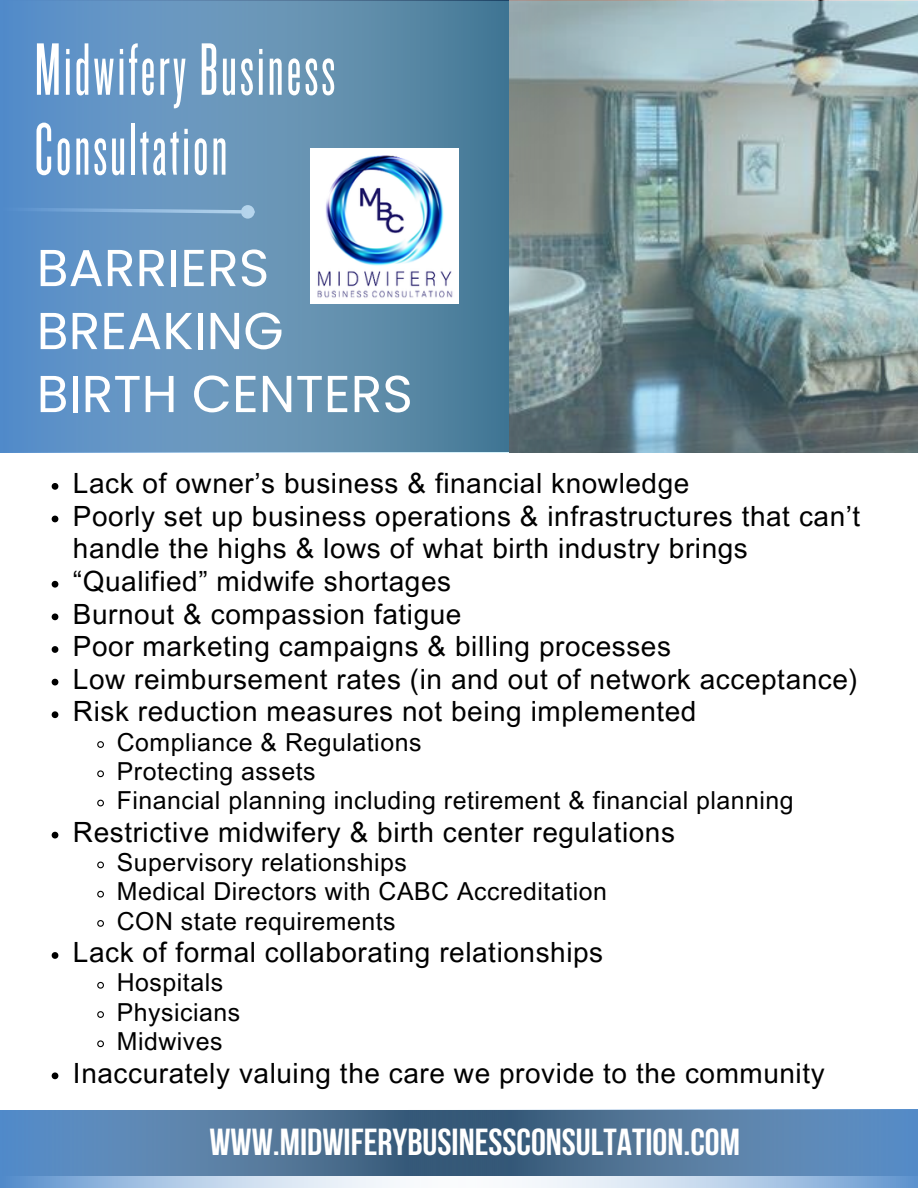
<style>
.page{position:relative;width:918px;height:1188px;background:#fff}
.page>*{position:absolute;margin:0;border:0;box-sizing:border-box;transform-origin:0 0}
.t1{font:77.25px/79.8px "Knockout 26";letter-spacing:.04em;color:#fff}
.t2{font:51.9px/63px "Poppins";letter-spacing:.005em;color:#fff}
.t3{font:700 37.5px "Bebas Neue";color:#fff}
.t4{font:27.9px/32.7px "Arial MT Pro";letter-spacing:.02em;color:#000}
.t5{font:24.75px "Arial MT Pro";letter-spacing:.02em;color:#000}
</style>
<div class="page">
<svg style="left:0;top:1px;width:918px;height:452px;background:#83999b"></svg>
<svg style="left:0;top:0;width:549px;height:452px;background:#628fb4"></svg>
<img style="left:310px;top:149px;width:149px;height:155px">
<svg style="left:52px;top:483px;width:6px;height:7px"></svg>
<svg style="left:52px;top:516px;width:6px;height:6px"></svg>
<svg style="left:52px;top:581px;width:6px;height:7px"></svg>
<svg style="left:52px;top:613px;width:6px;height:7px"></svg>
<svg style="left:52px;top:646px;width:6px;height:7px"></svg>
<svg style="left:52px;top:679px;width:6px;height:6px"></svg>
<svg style="left:52px;top:711px;width:6px;height:7px"></svg>
<svg style="left:97px;top:741px;width:7px;height:7px"></svg>
<svg style="left:97px;top:770px;width:7px;height:8px"></svg>
<svg style="left:97px;top:799px;width:7px;height:8px"></svg>
<svg style="left:52px;top:832px;width:6px;height:6px"></svg>
<svg style="left:97px;top:861px;width:7px;height:8px"></svg>
<svg style="left:97px;top:890px;width:7px;height:8px"></svg>
<svg style="left:97px;top:920px;width:7px;height:7px"></svg>
<svg style="left:52px;top:952px;width:6px;height:7px"></svg>
<svg style="left:97px;top:981px;width:7px;height:8px"></svg>
<svg style="left:97px;top:1011px;width:7px;height:7px"></svg>
<svg style="left:97px;top:1040px;width:7px;height:8px"></svg>
<svg style="left:52px;top:1072px;width:6px;height:7px"></svg>
<svg style="left:0;top:1110px;width:408px;height:78px;background:#6289b0"></svg>
<svg style="left:408px;top:1110px;width:510px;height:78px;background:#6084a7"></svg>
<p class="t1" style="left:35px;top:27px;width:302px">Midwifery Business<br>Consultation</p>
<p class="t2" style="left:37px;top:236px;width:378px">BARRIERS<br>BREAKING<br>BIRTH CENTERS</p>
<p class="t4" style="left:73px;top:470px;width:618px">Lack of owner’s business &amp; financial knowledge</p>
<p class="t4" style="left:73px;top:503px;width:789px">Poorly set up business operations &amp; infrastructures that can’t handle the highs &amp; lows of what birth industry brings</p>
<p class="t4" style="left:73px;top:568px;width:380px">“Qualified” midwife shortages</p>
<p class="t4" style="left:73px;top:601px;width:390px">Burnout &amp; compassion fatigue</p>
<p class="t4" style="left:73px;top:634px;width:600px">Poor marketing campaigns &amp; billing processes</p>
<p class="t4" style="left:73px;top:666px;width:786px">Low reimbursement rates (in and out of network acceptance)</p>
<p class="t4" style="left:73px;top:699px;width:625px">Risk reduction measures not being implemented</p>
<p class="t5" style="left:117px;top:733px;width:306px">Compliance &amp; Regulations</p>
<p class="t5" style="left:117px;top:762px;width:200px">Protecting assets</p>
<p class="t5" style="left:117px;top:791px;width:678px">Financial planning including retirement &amp; financial planning</p>
<p class="t4" style="left:73px;top:819px;width:604px">Restrictive midwifery &amp; birth center regulations</p>
<p class="t5" style="left:117px;top:853px;width:291px">Supervisory relationships</p>
<p class="t5" style="left:117px;top:882px;width:492px">Medical Directors with CABC Accreditation</p>
<p class="t5" style="left:117px;top:912px;width:280px">CON state requirements</p>
<p class="t4" style="left:73px;top:940px;width:532px">Lack of formal collaborating relationships</p>
<p class="t5" style="left:117px;top:974px;width:108px">Hospitals</p>
<p class="t5" style="left:117px;top:1003px;width:125px">Physicians</p>
<p class="t5" style="left:117px;top:1032px;width:107px">Midwives</p>
<p class="t4" style="left:73px;top:1060px;width:753px">Inaccurately valuing the care we provide to the community</p>
<p class="t3" style="left:210px;top:1127px;width:532px">WWW.MIDWIFERYBUSINESSCONSULTATION.COM</p>
</div>
